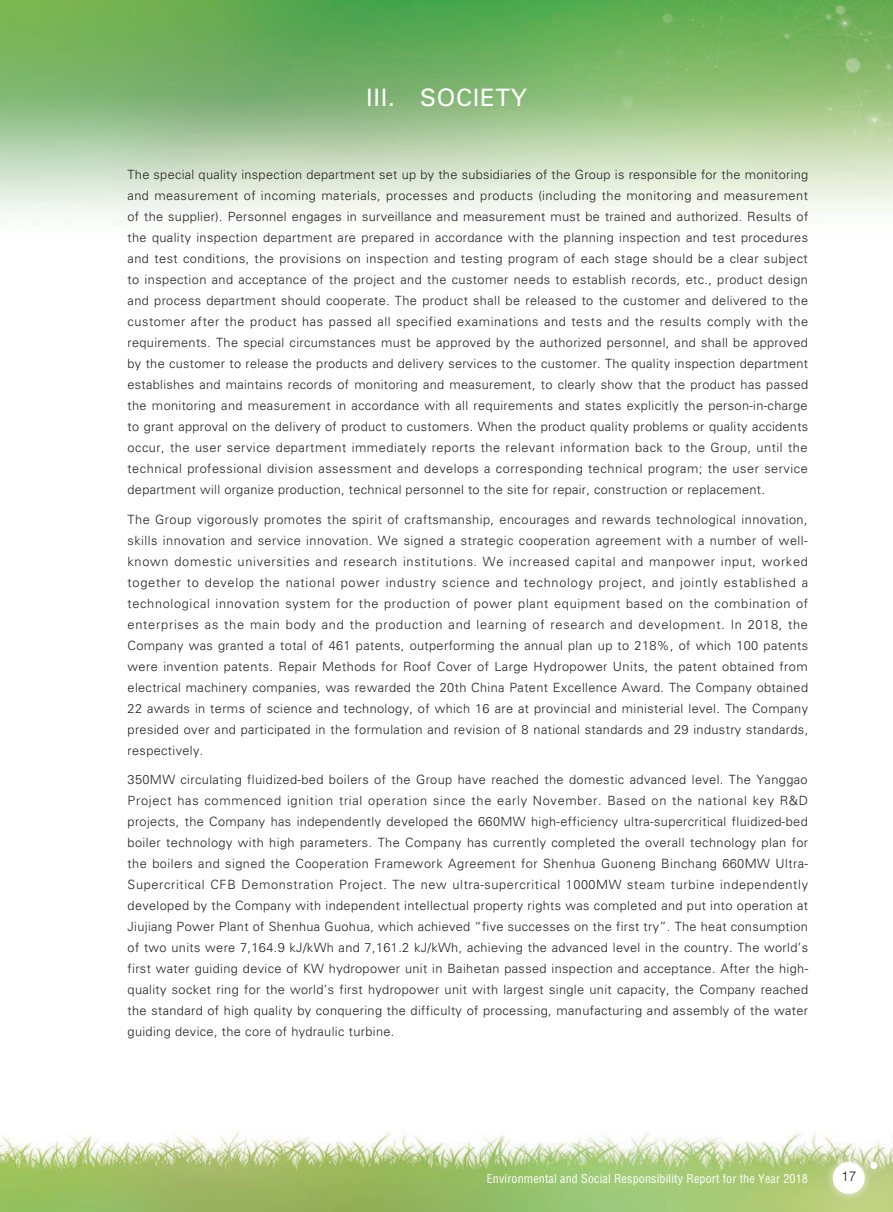
<style>
.page{position:relative;width:893px;height:1212px;background:#fff}
.page>*{position:absolute;margin:0;border:0;box-sizing:border-box;transform-origin:0 0}
.t1{font:24px "Univers LT Std";letter-spacing:.03em;color:#fff}
.t2{font:300 13.5px "Helvetica LT Std";color:#231f20}
.t3{font:300 12.75px/21px "Univers LT Std";letter-spacing:.03em;color:#231f20;text-align:justify}
.t4{font:condensed 12px "Helvetica LT Std";letter-spacing:.015em;color:#fff}
</style>
<div class="page">
<img style="left:0;top:0;width:893px;height:1212px">
<div style="left:823px;top:1152px;width:51px;height:51px;background:#fff;opacity:.75"></div>
<div style="left:833px;top:1162px;width:32px;height:32px;background:#fff;border-radius:50%"></div>
<div style="left:861px;top:1153px;width:25px;height:25px;background:#fff;opacity:.75"></div>
<div style="left:870px;top:1162px;width:7px;height:7px;background:#fff;border-radius:50%"></div>
<h1 class="t1" style="left:366px;top:84px;width:162px">III. SOCIETY</h1>
<p class="t3" style="left:128px;top:164px;width:682px">The special quality inspection department set up by the subsidiaries of the Group is responsible for the monitoring and measurement of incoming materials, processes and products (including the monitoring and measurement of the supplier). Personnel engages in surveillance and measurement must be trained and authorized. Results of the quality inspection department are prepared in accordance with the planning inspection and test procedures and test conditions, the provisions on inspection and testing program of each stage should be a clear subject to inspection and acceptance of the project and the customer needs to establish records, etc., product design and process department should cooperate. The product shall be released to the customer and delivered to the customer after the product has passed all specified examinations and tests and the results comply with the requirements. The special circumstances must be approved by the authorized personnel, and shall be approved by the customer to release the products and delivery services to the customer. The quality inspection department establishes and maintains records of monitoring and measurement, to clearly show that the product has passed the monitoring and measurement in accordance with all requirements and states explicitly the person-in-charge to grant approval on the delivery of product to customers. When the product quality problems or quality accidents occur, the user service department immediately reports the relevant information back to the Group, until the technical professional division assessment and develops a corresponding technical program; the user service department will organize production, technical personnel to the site for repair, construction or replacement.</p>
<p class="t3" style="left:128px;top:509px;width:682px">The Group vigorously promotes the spirit of craftsmanship, encourages and rewards technological innovation, skills innovation and service innovation. We signed a strategic cooperation agreement with a number of well&shy;known domestic universities and research institutions. We increased capital and manpower input, worked together to develop the national power industry science and technology project, and jointly established a technological innovation system for the production of power plant equipment based on the combination of enterprises as the main body and the production and learning of research and development. In 2018, the Company was granted a total of 461 patents, outperforming the annual plan up to 218%, of which 100 patents were invention patents. Repair Methods for Roof Cover of Large Hydropower Units, the patent obtained from electrical machinery companies, was rewarded the 20th China Patent Excellence Award. The Company obtained 22 awards in terms of science and technology, of which 16 are at provincial and ministerial level. The Company presided over and participated in the formulation and revision of 8 national standards and 29 industry standards, respectively.</p>
<p class="t3" style="left:128px;top:769px;width:682px">350MW circulating fluidized-bed boilers of the Group have reached the domestic advanced level. The Yanggao Project has commenced ignition trial operation since the early November. Based on the national key R&amp;D projects, the Company has independently developed the 660MW high-efficiency ultra-supercritical fluidized-bed boiler technology with high parameters. The Company has currently completed the overall technology plan for the boilers and signed the Cooperation Framework Agreement for Shenhua Guoneng Binchang 660MW Ultra-Supercritical CFB Demonstration Project. The new ultra-supercritical 1000MW steam turbine independently developed by the Company with independent intellectual property rights was completed and put into operation at Jiujiang Power Plant of Shenhua Guohua, which achieved “five successes on the first try”. The heat consumption of two units were 7,164.9 kJ/kWh and 7,161.2 kJ/kWh, achieving the advanced level in the country. The world’s first water guiding device of KW hydropower unit in Baihetan passed inspection and acceptance. After the high&shy;quality socket ring for the world’s first hydropower unit with largest single unit capacity, the Company reached the standard of high quality by conquering the difficulty of processing, manufacturing and assembly of the water guiding device, the core of hydraulic turbine.</p>
<p class="t4" style="left:487px;top:1171px;width:323px">Environmental and Social Responsibility Report for the Year 2018</p>
<p class="t2" style="left:841px;top:1168px;width:17px">17</p>
</div>
